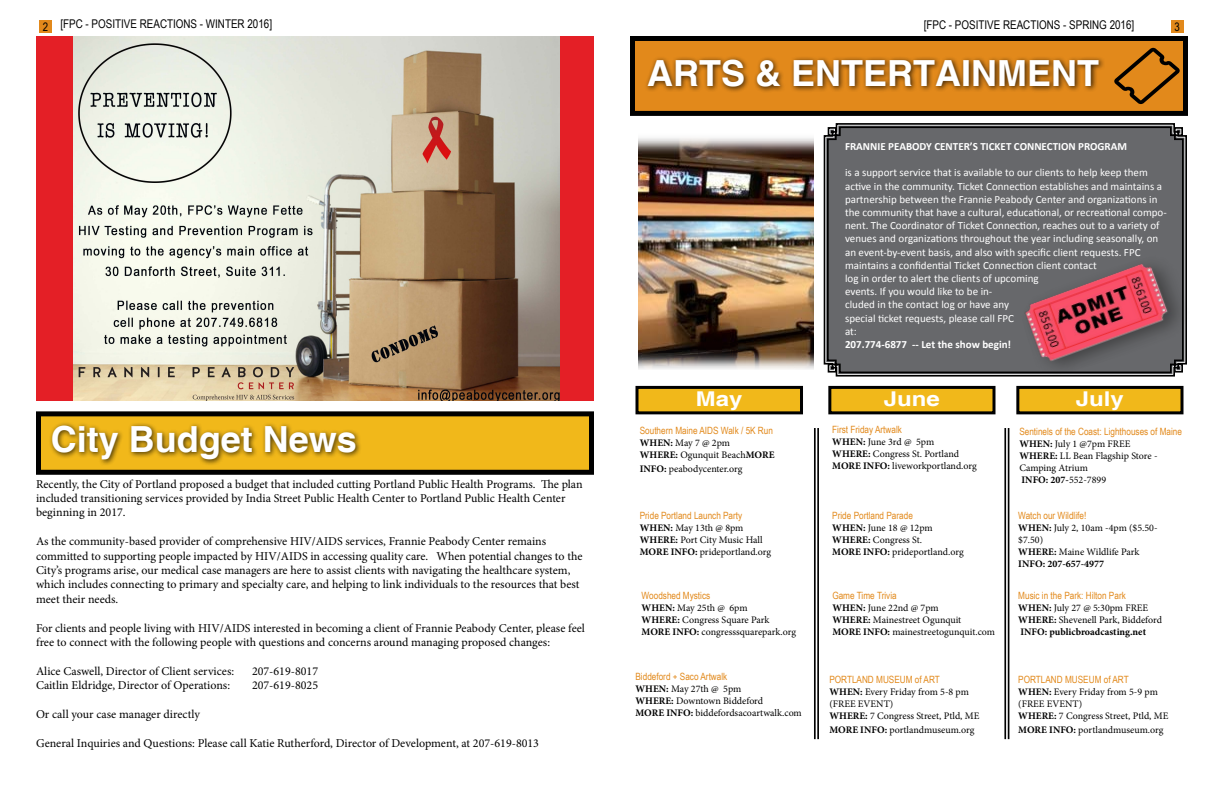
<style>
.page{position:relative;width:1224px;height:792px;background:#fff}
.page>*{position:absolute;margin:0;border:0;box-sizing:border-box;transform-origin:0 0}
.t1{font:700 36px "Helvetica";color:#fff}
.t2{font:700 20.4px "Helvetica";color:#fff;scale:1.18 1}
.t3{font:12px/14.4px "Minion Pro";color:#000}
.t4{font:12px "Arial Narrow";color:#000}
.t5{font:11.8px "Arial Narrow";color:#000}
.t6{font:11px/13.2px "Calibri";color:#fff}
.t7{font:700 11px "Calibri";color:#fff}
.t8{font:10px/12px "Minion Pro";color:#000}
.t9{font:10px "Arial Narrow";color:#e2891b}
.s1{font-weight:700}
</style>
<div class="page">
<div style="left:38px;top:414px;width:554px;height:58px;background:#f1b81a"></div>
<div style="left:36px;top:411px;width:558px;height:64px;border:5px solid #000"></div>
<div style="left:632px;top:38px;width:554px;height:75px;background:#e2891b"></div>
<div style="left:630px;top:36px;width:558px;height:80px;border:5px solid #000"></div>
<div style="left:49px;top:421px;width:313px;height:45px;background:#000;opacity:.75"></div>
<div style="left:644px;top:55px;width:462px;height:38px;background:#000;opacity:.75"></div>
<svg style="left:823px;top:123px;width:364px;height:254px;background:#6e6e6e"></svg>
<div style="left:826px;top:126px;width:358px;height:248px;background:#67686b"></div>
<img style="left:1015px;top:250px;width:172px;height:127px">
<svg style="left:1114px;top:48px;width:66px;height:56px"></svg>
<div style="left:637px;top:387px;width:165px;height:26px;background:#f1b81a"></div>
<div style="left:636px;top:386px;width:167px;height:28px;border:3px solid #000"></div>
<div style="left:830px;top:387px;width:164px;height:26px;background:#f1b81a"></div>
<div style="left:828px;top:386px;width:168px;height:28px;border:3px solid #000"></div>
<div style="left:1018px;top:387px;width:164px;height:26px;background:#f1b81a"></div>
<div style="left:1016px;top:386px;width:168px;height:28px;border:3px solid #000"></div>
<hr style="left:1008px;top:428px;width:1px;height:311px;background:#000">
<hr style="left:1004px;top:428px;width:2px;height:311px;background:#000">
<hr style="left:817px;top:428px;width:2px;height:311px;background:#000">
<hr style="left:814px;top:428px;width:2px;height:311px;background:#000">
<div style="left:39px;top:20px;width:13px;height:12px;background:#e2891b"></div>
<div style="left:1171px;top:20px;width:12px;height:12px;background:#e2891b"></div>
<img style="left:639px;top:138px;width:175px;height:231px">
<img style="left:73px;top:36px;width:488px;height:364px">
<div style="left:36px;top:36px;width:37px;height:364px;background:#e41f26"></div>
<div style="left:561px;top:36px;width:33px;height:364px;background:#e41f26"></div>
<p class="t4" style="left:43px;top:15px;width:231px"><sub>2</sub> [FPC - POSITIVE REACTIONS - WINTER 2016]</p>
<p class="t4" style="left:924px;top:16px;width:212px">[FPC - POSITIVE REACTIONS - SPRING 2016]</p>
<p class="t5" style="left:1174px;top:18px;width:7px">3</p>
<h1 class="t1" style="left:647px;top:51px;width:453px">ARTS &amp; ENTERTAINMENT</h1>
<p class="t7" style="left:845px;top:139px;width:284px">FRANNIE PEABODY CENTER’S TICKET CONNECTION PROGRAM</p>
<p class="t6" style="left:845px;top:166px;width:323px">is a support service that is available to our clients to help keep them active in the community. Ticket Connection establishes and maintains a partnership between the Frannie Peabody Center and organizations in the community that have a cultural, educational, or recreational compo&shy;nent. The Coordinator of Ticket Connection, reaches out to a variety of venues and organizations throughout the year including seasonally, on an event-by-event basis, and also with specific client requests. FPC maintains a confidential Ticket Connection client contact<br>log in order to alert the clients of upcoming<br>events. If you would like to be in-<br>cluded in the contact log or have any<br>special ticket requests, please call FPC<br>at:</p>
<p class="t7" style="left:845px;top:337px;width:168px">207.774-6877 -- Let the show begin!</p>
<h1 class="t1" style="left:51px;top:417px;width:308px">City Budget News</h1>
<p class="t3" style="left:36px;top:477px;width:548px">Recently, the City of Portland proposed a budget that included cutting Portland Public Health Programs. The plan included transitioning services provided by India Street Public Health Center to Portland Public Health Center beginning in 2017.</p>
<p class="t3" style="left:36px;top:534px;width:548px">As the community-based provider of comprehensive HIV/AIDS services, Frannie Peabody Center remains committed to supporting people impacted by HIV/AIDS in accessing quality care. When potential changes to the City’s programs arise, our medical case managers are here to assist clients with navigating the healthcare system, which includes connecting to primary and specialty care, and helping to link individuals to the resources that best meet their needs.</p>
<p class="t3" style="left:36px;top:621px;width:550px">For clients and people living with HIV/AIDS interested in becoming a client of Frannie Peabody Center, please feel free to connect with the following people with questions and concerns around managing proposed changes:</p>
<p class="t3" style="left:36px;top:664px;width:200px">Alice Caswell, Director of Client services:</p>
<p class="t3" style="left:252px;top:664px;width:68px">207-619-8017</p>
<p class="t3" style="left:36px;top:678px;width:196px">Caitlin Eldridge, Director of Operations:</p>
<p class="t3" style="left:252px;top:678px;width:68px">207-619-8025</p>
<p class="t3" style="left:36px;top:707px;width:165px">Or call your case manager directly</p>
<p class="t3" style="left:36px;top:736px;width:505px">General Inquiries and Questions: Please call Katie Rutherford, Director of Development, at 207-619-8013</p>
<h2 class="t2" style="left:696px;top:387px;width:41px">May</h2>
<h2 class="t2" style="left:884px;top:387px;width:49px">June</h2>
<h2 class="t2" style="left:1076px;top:387px;width:42px">July</h2>
<p class="t9" style="left:640px;top:423px;width:135px">Southern Maine AIDS Walk / 5K Run</p>
<p class="t8" style="left:640px;top:437px;width:136px"><span class="s1">WHEN:</span> May 7 @ 2pm<br><span class="s1">WHERE:</span> Ogunquit Beach<span class="s1">MORE</span></p>
<p class="t8" style="left:640px;top:463px;width:104px"><span class="s1">INFO:</span> peabodycenter.org</p>
<p class="t9" style="left:640px;top:508px;width:104px">Pride Portland Launch Party</p>
<p class="t8" style="left:640px;top:522px;width:133px"><span class="s1">WHEN:</span> May 13th @ 8pm<br><span class="s1">WHERE:</span> Port City Music Hall<br><span class="s1">MORE INFO:</span> prideportland.org</p>
<p class="t9" style="left:642px;top:588px;width:70px">Woodshed Mystics</p>
<p class="t8" style="left:642px;top:602px;width:156px"><span class="s1">WHEN:</span> May 25th @ 6pm<br><span class="s1">WHERE:</span> Congress Square Park<br><span class="s1">MORE INFO:</span> congresssquarepark.org</p>
<p class="t9" style="left:635px;top:669px;width:93px">Biddeford + Saco Artwalk</p>
<p class="t8" style="left:635px;top:682px;width:168px"><span class="s1">WHEN:</span> May 27th @ 5pm<br><span class="s1">WHERE:</span> Downtown Biddeford<br><span class="s1">MORE INFO:</span> biddefordsacoartwalk.com</p>
<p class="t9" style="left:832px;top:422px;width:71px">First Friday Artwalk</p>
<p class="t8" style="left:832px;top:436px;width:146px"><span class="s1">WHEN:</span> June 3rd @ 5pm<br><span class="s1">WHERE:</span> Congress St. Portland<br><span class="s1">MORE INFO:</span> liveworkportland.org</p>
<p class="t9" style="left:832px;top:508px;width:82px">Pride Portland Parade</p>
<p class="t8" style="left:832px;top:522px;width:133px"><span class="s1">WHEN:</span> June 18 @ 12pm<br><span class="s1">WHERE:</span> Congress St.<br><span class="s1">MORE INFO:</span> prideportland.org</p>
<p class="t9" style="left:832px;top:588px;width:66px">Game Time Trivia</p>
<p class="t8" style="left:832px;top:602px;width:164px"><span class="s1">WHEN:</span> June 22nd @ 7pm<br><span class="s1">WHERE:</span> Mainestreet Ogunquit<br><span class="s1">MORE INFO:</span> mainestreetogunquit.com</p>
<p class="t9" style="left:829px;top:672px;width:112px">PORTLAND MUSEUM of ART</p>
<p class="t8" style="left:829px;top:686px;width:152px"><span class="s1">WHEN:</span> Every Friday from 5-8 pm (FREE EVENT)<br><span class="s1">WHERE:</span> 7 Congress Street, Ptld, ME</p>
<p class="t8" style="left:829px;top:724px;width:147px"><span class="s1">MORE INFO:</span> portlandmuseum.org</p>
<p class="t9" style="left:1019px;top:424px;width:164px">Sentinels of the Coast: Lighthouses of Maine</p>
<p class="t8" style="left:1019px;top:438px;width:140px"><span class="s1">WHEN:</span> July 1 @7pm FREE<br><span class="s1">WHERE:</span> LL Bean Flagship Store -<br>Camping Atrium<br><span class="s1">INFO: 207-</span>552-7899</p>
<p class="t9" style="left:1018px;top:508px;width:70px">Watch our Wildlife!</p>
<p class="t8" style="left:1018px;top:522px;width:141px"><span class="s1">WHEN:</span> July 2, 10am -4pm ($5.50- $7.50)<br><span class="s1">WHERE:</span> Maine Wildlife Park<br><span class="s1">INFO: 207-657-4977</span></p>
<p class="t9" style="left:1018px;top:588px;width:109px">Music in the Park: Hilton Park</p>
<p class="t8" style="left:1018px;top:602px;width:145px"><span class="s1">WHEN:</span> July 27 @ 5:30pm FREE<br><span class="s1">WHERE:</span> Shevenell Park, Biddeford<br><span class="s1">INFO: publicbroadcasting.net</span></p>
<p class="t9" style="left:1018px;top:672px;width:112px">PORTLAND MUSEUM of ART</p>
<p class="t8" style="left:1018px;top:686px;width:152px"><span class="s1">WHEN:</span> Every Friday from 5-9 pm (FREE EVENT)<br><span class="s1">WHERE:</span> 7 Congress Street, Ptld, ME</p>
<p class="t8" style="left:1018px;top:724px;width:147px"><span class="s1">MORE INFO:</span> portlandmuseum.org</p>
</div>
